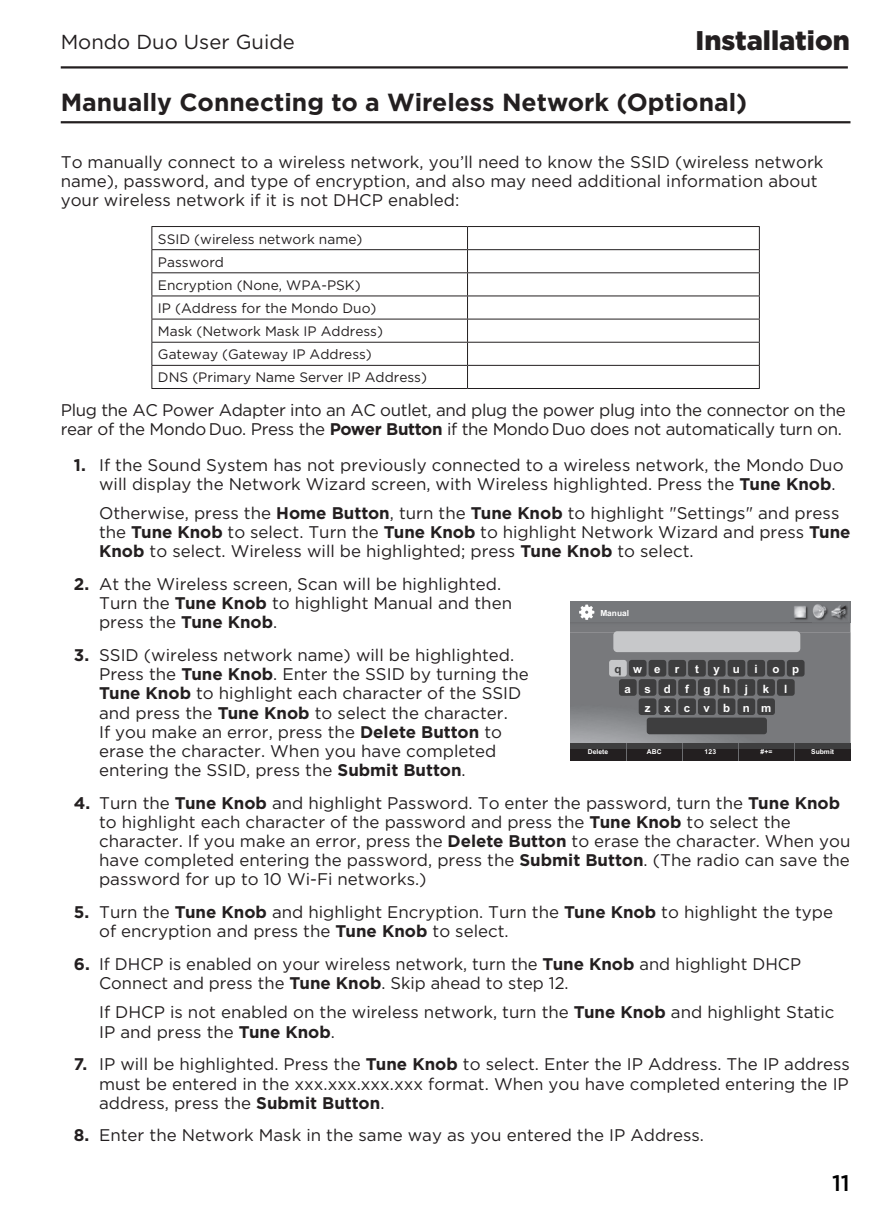
<style>
.page{position:relative;width:891px;height:1215px;background:#fff}
.page>*{position:absolute;margin:0;border:0;box-sizing:border-box;transform-origin:0 0}
.t1{font:900 27px "Gotham";color:#231f20}
.t2{font:700 24.75px "Gotham";color:#231f20}
.t3{font:500 22.5px "Gotham";color:#000}
.t4{font:20.25px "Gotham";color:#231f20}
.t5{font:16.88px/19.1px "Gotham";color:#231f20}
.t6{font:16.88px/19.1px "Gotham";letter-spacing:-.02em;color:#231f20}
.t7{font:13.72px/23.2px "Gotham";color:#231f20}
.t8{font:700 11.47px/19.1px "Arial";letter-spacing:1.165em;color:#fff;text-align:right}
.t9{font:700 11.47px "Arial";color:#3e3e3f}
.t10{font:700 8.33px "Arial";color:#fff}
.t11{font:700 6.75px "Arial";color:#fff}
.s1{font-weight:700}
</style>
<div class="page">
<hr style="left:61px;top:66px;width:787px;height:3px;background:#231f20">
<hr style="left:61px;top:121px;width:789px;height:2px;background:#231f20">
<hr style="left:151px;top:226px;width:317px;height:1px;background:#231f20">
<hr style="left:468px;top:226px;width:292px;height:1px;background:#231f20">
<hr style="left:151px;top:249px;width:317px;height:1px;background:#231f20">
<hr style="left:468px;top:249px;width:292px;height:1px;background:#231f20">
<hr style="left:151px;top:272px;width:317px;height:1px;background:#231f20">
<hr style="left:468px;top:272px;width:292px;height:1px;background:#231f20">
<hr style="left:151px;top:296px;width:317px;height:1px;background:#231f20">
<hr style="left:468px;top:296px;width:292px;height:1px;background:#231f20">
<hr style="left:151px;top:319px;width:317px;height:1px;background:#231f20">
<hr style="left:468px;top:319px;width:292px;height:1px;background:#231f20">
<hr style="left:151px;top:342px;width:317px;height:1px;background:#231f20">
<hr style="left:468px;top:342px;width:292px;height:1px;background:#231f20">
<hr style="left:151px;top:365px;width:317px;height:1px;background:#231f20">
<svg style="left:151px;top:227px;width:1px;height:161px"></svg>
<hr style="left:468px;top:365px;width:292px;height:1px;background:#231f20">
<svg style="left:467px;top:227px;width:1px;height:161px"></svg>
<svg style="left:759px;top:227px;width:1px;height:161px"></svg>
<hr style="left:151px;top:388px;width:317px;height:1px;background:#231f20">
<hr style="left:468px;top:388px;width:292px;height:1px;background:#231f20">
<img style="left:570px;top:601px;width:281px;height:159px">
<div style="left:570px;top:601px;width:280px;height:21px;background:#76787b"></div>
<img style="left:570px;top:622px;width:280px;height:10px">
<div style="left:570px;top:743px;width:280px;height:18px;background:#231f20"></div>
<div style="left:570px;top:743px;width:280px;height:6px;background:#3e3e3f"></div>
<svg style="left:626px;top:743px;width:1px;height:18px"></svg>
<svg style="left:682px;top:743px;width:1px;height:18px"></svg>
<svg style="left:738px;top:743px;width:1px;height:18px"></svg>
<svg style="left:794px;top:743px;width:1px;height:18px"></svg>
<div style="left:609px;top:660px;width:18px;height:17px;background:#c7c8ca;border-radius:3px"></div>
<div style="left:629px;top:660px;width:18px;height:17px;background:#3e3e3f;border-radius:3px"></div>
<div style="left:649px;top:660px;width:17px;height:17px;background:#3e3e3f;border-radius:3px"></div>
<div style="left:668px;top:660px;width:18px;height:17px;background:#3e3e3f;border-radius:3px"></div>
<div style="left:688px;top:660px;width:18px;height:17px;background:#3e3e3f;border-radius:3px"></div>
<div style="left:708px;top:660px;width:18px;height:17px;background:#3e3e3f;border-radius:3px"></div>
<div style="left:728px;top:660px;width:17px;height:17px;background:#3e3e3f;border-radius:3px"></div>
<div style="left:747px;top:660px;width:18px;height:17px;background:#3e3e3f;border-radius:3px"></div>
<div style="left:767px;top:660px;width:18px;height:17px;background:#3e3e3f;border-radius:3px"></div>
<div style="left:787px;top:660px;width:18px;height:17px;background:#3e3e3f;border-radius:3px"></div>
<div style="left:619px;top:679px;width:18px;height:17px;background:#3e3e3f;border-radius:3px"></div>
<div style="left:639px;top:679px;width:17px;height:17px;background:#3e3e3f;border-radius:3px"></div>
<div style="left:658px;top:679px;width:18px;height:17px;background:#3e3e3f;border-radius:3px"></div>
<div style="left:678px;top:679px;width:18px;height:17px;background:#3e3e3f;border-radius:3px"></div>
<div style="left:698px;top:679px;width:18px;height:17px;background:#3e3e3f;border-radius:3px"></div>
<div style="left:718px;top:679px;width:17px;height:17px;background:#3e3e3f;border-radius:3px"></div>
<div style="left:737px;top:679px;width:18px;height:17px;background:#3e3e3f;border-radius:3px"></div>
<div style="left:757px;top:679px;width:18px;height:17px;background:#3e3e3f;border-radius:3px"></div>
<div style="left:777px;top:679px;width:18px;height:17px;background:#3e3e3f;border-radius:3px"></div>
<div style="left:639px;top:698px;width:17px;height:17px;background:#3e3e3f;border-radius:3px"></div>
<div style="left:658px;top:698px;width:18px;height:17px;background:#3e3e3f;border-radius:3px"></div>
<div style="left:678px;top:698px;width:18px;height:17px;background:#3e3e3f;border-radius:3px"></div>
<div style="left:698px;top:698px;width:18px;height:17px;background:#3e3e3f;border-radius:3px"></div>
<div style="left:718px;top:698px;width:17px;height:17px;background:#3e3e3f;border-radius:3px"></div>
<div style="left:737px;top:698px;width:18px;height:17px;background:#3e3e3f;border-radius:3px"></div>
<div style="left:757px;top:698px;width:18px;height:17px;background:#3e3e3f;border-radius:3px"></div>
<div style="left:647px;top:718px;width:120px;height:16px;background:#3e3e3f;border-radius:3px"></div>
<div style="left:613px;top:631px;width:187px;height:21px;background:#c7c8ca;border-radius:4px"></div>
<img style="left:813px;top:604px;width:35px;height:17px">
<svg style="left:791px;top:606px;width:20px;height:17px"></svg>
<svg style="left:579px;top:605px;width:15px;height:15px"></svg>
<p class="t4" style="left:61px;top:30px;width:236px">Mondo Duo User Guide</p>
<h1 class="t1" style="left:696px;top:21px;width:156px">Installation</h1>
<h2 class="t2" style="left:61px;top:86px;width:688px">Manually Connecting to a Wireless Network (Optional)</h2>
<p class="t5" style="left:61px;top:153px;width:764px">To manually connect to a wireless network, you’ll need to know the SSID (wireless network name), password, and type of encryption, and also may need additional information about your wireless network if it is not DHCP enabled:</p>
<p class="t7" style="left:158px;top:227px;width:271px">SSID (wireless network name)<br>Password<br>Encryption (None, WPA-PSK)<br>IP (Address for the Mondo Duo)<br>Mask (Network Mask IP Address)<br>Gateway (Gateway IP Address)<br>DNS (Primary Name Server IP Address)</p>
<p class="t6" style="left:61px;top:400px;width:786px">Plug the AC Power Adapter into an AC outlet, and plug the power plug into the connector on the rear of the Mondo Duo. Press the <span class="s1">Power Button</span> if the Mondo Duo does not automatically turn on.</p>
<p class="t5" style="left:99px;top:455px;width:746px;text-indent:-25px"><span class="s1">1.</span> If the Sound System has not previously connected to a wireless network, the Mondo Duo will display the Network Wizard screen, with Wireless highlighted. Press the <span class="s1">Tune Knob</span>.</p>
<p class="t5" style="left:99px;top:504px;width:753px">Otherwise, press the <span class="s1">Home Button</span>, turn the <span class="s1">Tune Knob</span> to highlight "Settings" and press the <span class="s1">Tune Knob</span> to select. Turn the <span class="s1">Tune Knob</span> to highlight Network Wizard and press <span class="s1">Tune<br>Knob</span> to select. Wireless will be highlighted; press <span class="s1">Tune Knob</span> to select.</p>
<p class="t5" style="left:99px;top:575px;width:414px;text-indent:-25px"><span class="s1">2.</span> At the Wireless screen, Scan will be highlighted.<br>Turn the <span class="s1">Tune Knob</span> to highlight Manual and then press the <span class="s1">Tune Knob</span>.</p>
<p class="t5" style="left:99px;top:646px;width:431px;text-indent:-25px"><span class="s1">3.</span> SSID (wireless network name) will be highlighted.<br>Press the <span class="s1">Tune Knob</span>. Enter the SSID by turning the <span class="s1">Tune Knob</span> to highlight each character of the SSID and press the <span class="s1">Tune Knob</span> to select the character.<br>If you make an error, press the <span class="s1">Delete Button</span> to erase the character. When you have completed entering the SSID, press the <span class="s1">Submit Button</span>.</p>
<p class="t5" style="left:99px;top:793px;width:753px;text-indent:-25px"><span class="s1">4.</span> Turn the <span class="s1">Tune Knob</span> and highlight Password. To enter the password, turn the <span class="s1">Tune Knob </span>to highlight each character of the password and press the <span class="s1">Tune Knob</span> to select the character. If you make an error, press the <span class="s1">Delete Button</span> to erase the character. When you have completed entering the password, press the <span class="s1">Submit Button</span>. (The radio can save the password for up to 10 Wi-Fi networks.)</p>
<p class="t5" style="left:99px;top:903px;width:735px;text-indent:-25px"><span class="s1">5.</span> Turn the <span class="s1">Tune Knob</span> and highlight Encryption. Turn the <span class="s1">Tune Knob</span> to highlight the type of encryption and press the <span class="s1">Tune Knob</span> to select.</p>
<p class="t5" style="left:99px;top:955px;width:704px;text-indent:-25px"><span class="s1">6.</span> If DHCP is enabled on your wireless network, turn the <span class="s1">Tune Knob</span> and highlight DHCP<br>Connect and press the <span class="s1">Tune Knob</span>. Skip ahead to step 12.</p>
<p class="t5" style="left:99px;top:1003px;width:737px">If DHCP is not enabled on the wireless network, turn the <span class="s1">Tune Knob</span> and highlight Static<br>IP and press the <span class="s1">Tune Knob</span>.</p>
<p class="t5" style="left:99px;top:1055px;width:752px;text-align:justify;text-indent:-25px"><span class="s1">7.</span> IP will be highlighted. Press the <span class="s1">Tune Knob</span> to select. Enter the IP Address. The IP address must be entered in the xxx.xxx.xxx.xxx format. When you have completed entering the IP address, press the <span class="s1">Submit Button</span>.</p>
<p class="t5" style="left:74px;top:1126px;width:632px"><span class="s1">8.</span> Enter the Network Mask in the same way as you entered the IP Address.</p>
<p class="t10" style="left:600px;top:607px;width:30px">Manual</p>
<p class="t8" style="left:633px;top:660px;width:29px">w e</p>
<p class="t8" style="left:675px;top:660px;width:6px">r</p>
<p class="t8" style="left:695px;top:660px;width:5px">t</p>
<p class="t8" style="left:714px;top:660px;width:28px">y u</p>
<p class="t8" style="left:755px;top:660px;width:5px">i</p>
<p class="t8" style="left:772px;top:660px;width:28px">o p</p>
<p class="t9" style="left:614px;top:662px;width:9px">q</p>
<p class="t8" style="left:625px;top:679px;width:66px">asdf</p>
<p class="t8" style="left:703px;top:679px;width:28px">g h</p>
<p class="t8" style="left:745px;top:679px;width:5px">j</p>
<p class="t8" style="left:645px;top:679px;width:128px">k zxcvbnm</p>
<p class="t8" style="left:784px;top:679px;width:5px">l</p>
<p class="t11" style="left:588px;top:747px;width:22px">Delete</p>
<p class="t11" style="left:647px;top:747px;width:17px">ABC</p>
<p class="t11" style="left:705px;top:747px;width:13px">123</p>
<p class="t11" style="left:761px;top:747px;width:14px">#+=</p>
<p class="t11" style="left:811px;top:747px;width:24px">Submit</p>
<h3 class="t3" style="left:832px;top:1168px;width:19px">11</h3>
</div>
